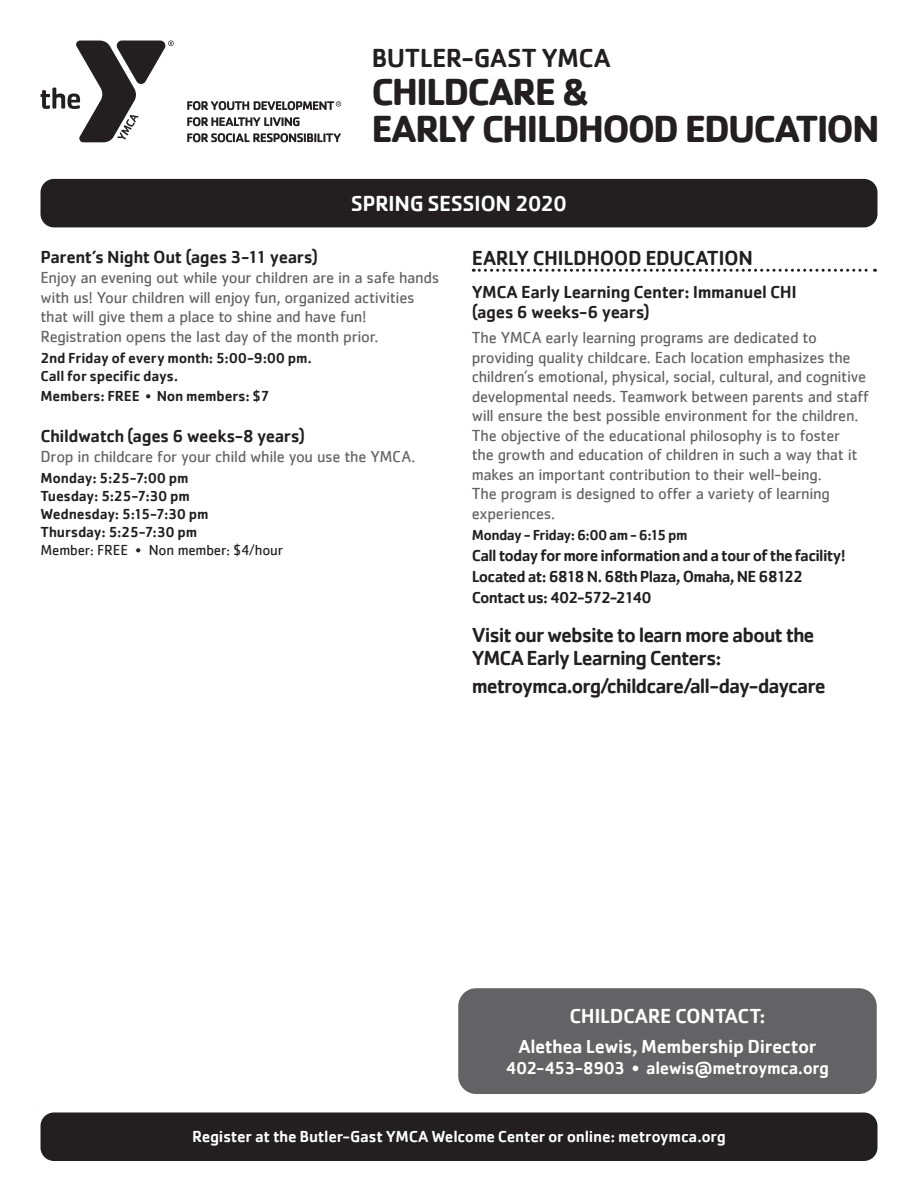
<style>
.page{position:relative;width:918px;height:1188px;background:#fff}
.page>*{position:absolute;margin:0;border:0;box-sizing:border-box;transform-origin:0 0}
.t1{font:700 39px "Cachet";letter-spacing:-.05em;color:#231f20}
.t2{font:500 27px "Cachet";letter-spacing:-.015em;color:#231f20}
.t3{font:500 22.5px "Cachet";letter-spacing:-.025em;color:#fff}
.t4{font:500 21px "Cachet";letter-spacing:-.045em;color:#231f20}
.t5{font:500 21px "Cachet";letter-spacing:-.02em;color:#231f20}
.t6{font:500 21px "Cachet";letter-spacing:-.02em;color:#fff}
.t7{font:500 19.5px "Cachet";letter-spacing:-.02em;color:#fff}
.t8{font:500 18px "Cachet";letter-spacing:-.02em;color:#231f20}
.t9{font:500 18px "Cachet";letter-spacing:-.025em;color:#fff}
.t10{font:16.5px/19.5px "Cachet";letter-spacing:-.02em;color:#636366}
.t11{font:500 16.5px "Cachet";letter-spacing:-.045em;color:#231f20}
.t12{font:500 16.5px "Cachet";letter-spacing:-.02em;color:#fff}
.t13{font:500 15px "Cachet";letter-spacing:-.015em;color:#231f20}
.t14{font:15px "Cachet";letter-spacing:-.015em;color:#231f20}
.t15{font:500 15px "Cachet";letter-spacing:-.04em;color:#231f20}
.s1{font-weight:400}
</style>
<div class="page">
<svg style="left:41px;top:40px;width:133px;height:102px"></svg>
<svg style="left:187px;top:117px;width:113px;height:9px"></svg>
<svg style="left:187px;top:133px;width:154px;height:9px"></svg>
<svg style="left:187px;top:101px;width:154px;height:9px"></svg>
<div style="left:40px;top:1112px;width:838px;height:49px;background:#231f20;border-radius:14px"></div>
<div style="left:40px;top:179px;width:838px;height:48px;background:#231f20;border-radius:14px"></div>
<svg style="left:473px;top:269px;width:402px;height:3px"></svg>
<div style="left:458px;top:988px;width:419px;height:106px;background:#636366;border-radius:18px"></div>
<p class="t2" style="left:371px;top:42px;width:241px">BUTLER-GAST YMCA</p>
<p class="t1" style="left:371px;top:66px;width:219px">CHILDCARE &amp;</p>
<p class="t1" style="left:371px;top:104px;width:510px">EARLY CHILDHOOD EDUCATION</p>
<p class="t3" style="left:351px;top:190px;width:218px">SPRING SESSION 2020</p>
<p class="t8" style="left:40px;top:246px;width:279px">Parent’s Night Out (ages 3-11 years)</p>
<p class="t10" style="left:40px;top:267px;width:400px">Enjoy an evening out while your children are in a safe hands with us! Your children will enjoy fun, organized activities that will give them a place to shine and have fun!</p>
<p class="t10" style="left:40px;top:327px;width:339px">Registration opens the last day of the month prior.</p>
<p class="t13" style="left:40px;top:349px;width:273px">2nd Friday of every month: 5:00-9:00 pm.</p>
<p class="t13" style="left:40px;top:367px;width:139px">Call for specific days.</p>
<p class="t13" style="left:40px;top:387px;width:231px">Members: FREE <span class="s1">•</span> Non members: $7</p>
<p class="t8" style="left:40px;top:425px;width:266px">Childwatch (ages 6 weeks-8 years)</p>
<p class="t10" style="left:40px;top:447px;width:377px">Drop in childcare for your child while you use the YMCA.</p>
<p class="t13" style="left:40px;top:469px;width:150px">Monday: 5:25-7:00 pm</p>
<p class="t13" style="left:40px;top:487px;width:151px">Tuesday: 5:25-7:30 pm</p>
<p class="t13" style="left:40px;top:505px;width:170px">Wednesday: 5:15-7:30 pm</p>
<p class="t13" style="left:40px;top:523px;width:158px">Thursday: 5:25-7:30 pm</p>
<p class="t14" style="left:40px;top:541px;width:244px">Member: FREE • Non member: $4/hour</p>
<p class="t5" style="left:472px;top:245px;width:283px">EARLY CHILDHOOD EDUCATION</p>
<p class="t8" style="left:472px;top:281px;width:327px">YMCA Early Learning Center: Immanuel CHI</p>
<p class="t8" style="left:472px;top:301px;width:180px">(ages 6 weeks-6 years)</p>
<p class="t10" style="left:472px;top:328px;width:347px">The YMCA early learning programs are dedicated to</p>
<p class="t10" style="left:472px;top:347px;width:399px">providing quality childcare. Each location emphasizes the children’s emotional, physical, social, cultural, and cognitive developmental needs. Teamwork between parents and staff will ensure the best possible environment for the children.</p>
<p class="t10" style="left:472px;top:425px;width:387px">The objective of the educational philosophy is to foster the growth and education of children in such a way that it makes an important contribution to their well-being.</p>
<p class="t10" style="left:472px;top:484px;width:360px">The program is designed to offer a variety of learning</p>
<p class="t10" style="left:472px;top:504px;width:85px">experiences.</p>
<p class="t15" style="left:472px;top:526px;width:217px">Monday - Friday: 6:00 am - 6:15 pm</p>
<p class="t11" style="left:472px;top:546px;width:375px">Call today for more information and a tour of the facility!</p>
<p class="t11" style="left:472px;top:567px;width:333px">Located at: 6818 N. 68th Plaza, Omaha, NE 68122</p>
<p class="t11" style="left:472px;top:588px;width:182px">Contact us: 402-572-2140</p>
<p class="t4" style="left:472px;top:622px;width:344px">Visit our website to learn more about the</p>
<p class="t4" style="left:472px;top:645px;width:251px">YMCA Early Learning Centers:</p>
<p class="t4" style="left:472px;top:673px;width:356px">metroymca.org/childcare/all-day-daycare</p>
<p class="t6" style="left:570px;top:1003px;width:197px">CHILDCARE CONTACT:</p>
<p class="t7" style="left:518px;top:1034px;width:300px">Alethea Lewis, Membership Director</p>
<p class="t9" style="left:506px;top:1057px;width:325px">402-453-8903 • alewis@metroymca.org</p>
<p class="t12" style="left:192px;top:1127px;width:535px">Register at the Butler-Gast YMCA Welcome Center or online: metroymca.org</p>
</div>
